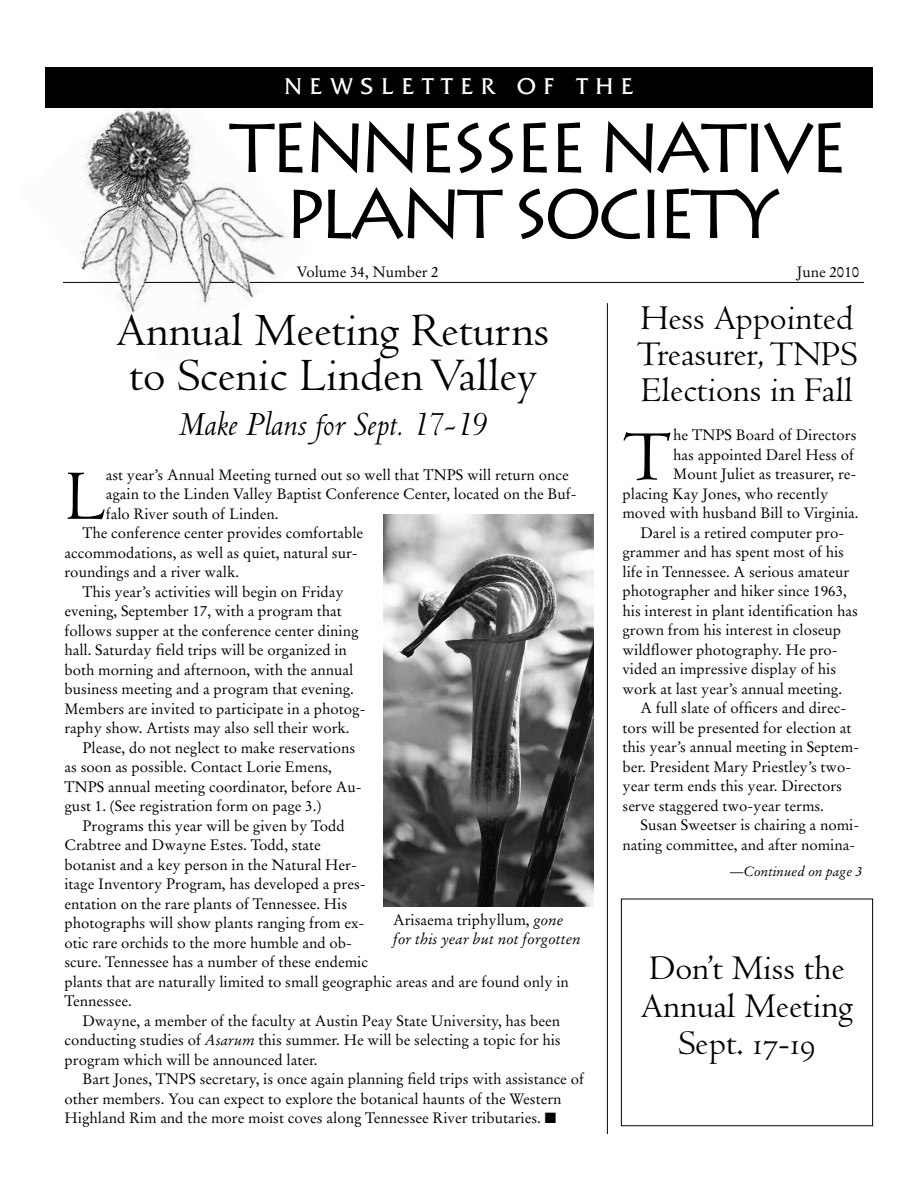
<style>
.page{position:relative;width:918px;height:1188px;background:#fff}
.page>*{position:absolute;margin:0;border:0;box-sizing:border-box;transform-origin:0 0}
.t1{font:73.5px "Centaur";color:#000}
.t2{font:69px/66px "Lithos";letter-spacing:-.075em;color:#000;text-align:center}
.t3{font:48px/45px "Centaur";color:#000}
.t4{font:36px/36px "Centaur";color:#000;text-align:justify}
.t5{font:italic 36px "Centaur";color:#000}
.t6{font:24px "Friz Quadrata";letter-spacing:.335em;color:#fff}
.t7{font:15px "Stempel Garamond";color:#000}
.t8{font:italic 15px/18.8px "Stempel Garamond";color:#000}
.t9{font:italic 13.5px "Stempel Garamond";color:#000}
.s1{font-style:italic}
.s2{font-style:normal}
.s3{font-family:"Centaur MT SC"}
</style>
<div class="page">
<img style="left:63px;top:108px;width:250px;height:205px">
<hr style="left:607px;top:303px;width:1px;height:831px;background:#000">
<div style="left:45px;top:67px;width:828px;height:41px;background:#000"></div>
<hr style="left:250px;top:282px;width:614px;height:1px;background:#000">
<svg style="left:210px;top:282px;width:24px;height:1px"></svg>
<hr style="left:145px;top:282px;width:55px;height:1px;background:#000">
<hr style="left:63px;top:282px;width:56px;height:1px;background:#000">
<div style="left:621px;top:899px;width:252px;height:227px;border:1px solid #000"></div>
<img style="left:384px;top:514px;width:210px;height:392px">
<h3 class="t6" style="left:284px;top:71px;width:351px">NEWSLETTER OF THE</h3>
<h2 class="t2" style="left:230px;top:115px;width:620px">TENNESSEE NATIVE<br>PLANT SOCIETY</h2>
<p class="t7" style="left:297px;top:266px;width:143px">Volume 34, Number 2</p>
<p class="t7" style="left:797px;top:266px;width:64px">June 2010</p>
<h3 class="t3" style="left:116px;top:313px;width:435px">Annual Meeting Returns to Scenic Linden Valley</h3>
<h3 class="t5" style="left:179px;top:411px;width:310px">Make Plans for Sept. 17-19</h3>
<h3 class="t4" style="left:637px;top:304px;width:222px">Hess Appointed Treasurer,TNPS Elections in Fall</h3>
<h1 class="t1" style="left:622px;top:430px;width:51px">T</h1>
<p class="t7" style="left:673px;top:429px;width:185px">he TNPS Board of Directors</p>
<p class="t7" style="left:673px;top:448px;width:182px">has appointed Darel Hess of</p>
<p class="t7" style="left:673px;top:468px;width:185px">Mount Juliet as treasurer, re-</p>
<p class="t7" style="left:622px;top:487px;width:207px">placing Kay Jones, who recently</p>
<p class="t7" style="left:622px;top:507px;width:238px">moved with husband Bill to Virginia.</p>
<p class="t7" style="left:640px;top:526px;width:205px">Darel is a retired computer pro-</p>
<p class="t7" style="left:622px;top:546px;width:223px">grammer and has spent most of his</p>
<p class="t7" style="left:622px;top:565px;width:228px">life in Tennessee. A serious amateur</p>
<p class="t7" style="left:623px;top:585px;width:226px">photographer and hiker since 1963,</p>
<p class="t7" style="left:622px;top:604px;width:237px">his interest in plant identification has</p>
<p class="t7" style="left:622px;top:624px;width:220px">grown from his interest in closeup</p>
<p class="t7" style="left:622px;top:643px;width:217px">wildflower photography. He pro-</p>
<p class="t7" style="left:622px;top:663px;width:215px">vided an impressive display of his</p>
<p class="t7" style="left:623px;top:682px;width:221px">work at last year’s annual meeting.</p>
<p class="t7" style="left:641px;top:702px;width:207px">A full slate of officers and direc-</p>
<p class="t7" style="left:623px;top:721px;width:231px">tors will be presented for election at</p>
<p class="t7" style="left:623px;top:741px;width:238px">this year’s annual meeting in Septem-</p>
<p class="t7" style="left:623px;top:760px;width:230px">ber. President Mary Priestley’s two-</p>
<p class="t7" style="left:623px;top:780px;width:221px">year term ends this year. Directors</p>
<p class="t7" style="left:623px;top:799px;width:203px">serve staggered two-year terms.</p>
<p class="t7" style="left:641px;top:819px;width:220px">Susan Sweetser is chairing a nomi-</p>
<p class="t7" style="left:623px;top:838px;width:234px">nating committee, and after nomina-</p>
<h1 class="t1" style="left:64px;top:469px;width:43px">L</h1>
<p class="t7" style="left:106px;top:468px;width:464px">ast year’s Annual Meeting turned out so well that TNPS will return once</p>
<p class="t7" style="left:106px;top:488px;width:472px">again to the Linden Valley Baptist Conference Center, located on the Buf-</p>
<p class="t7" style="left:106px;top:507px;width:174px">falo River south of Linden.</p>
<p class="t7" style="left:82px;top:527px;width:282px">The conference center provides comfortable</p>
<p class="t7" style="left:64px;top:546px;width:295px">accommodations, as well as quiet, natural sur-</p>
<p class="t7" style="left:64px;top:566px;width:176px">roundings and a river walk.</p>
<p class="t7" style="left:82px;top:585px;width:263px">This year’s activities will begin on Friday</p>
<p class="t7" style="left:64px;top:605px;width:279px">evening, September 17, with a program that</p>
<p class="t7" style="left:64px;top:624px;width:296px">follows supper at the conference center dining</p>
<p class="t7" style="left:64px;top:644px;width:284px">hall. Saturday field trips will be organized in</p>
<p class="t7" style="left:64px;top:663px;width:290px">both morning and afternoon, with the annual</p>
<p class="t7" style="left:64px;top:683px;width:291px">business meeting and a program that evening.</p>
<p class="t7" style="left:64px;top:702px;width:303px">Members are invited to participate in a photog-</p>
<p class="t7" style="left:64px;top:722px;width:287px">raphy show. Artists may also sell their work.</p>
<p class="t7" style="left:82px;top:741px;width:274px">Please, do not neglect to make reservations</p>
<p class="t7" style="left:64px;top:761px;width:269px">as soon as possible. Contact Lorie Emens,</p>
<p class="t7" style="left:64px;top:780px;width:299px">TNPS annual meeting coordinator, before Au-</p>
<p class="t7" style="left:64px;top:800px;width:259px">gust 1. (See registration form on page 3.)</p>
<p class="t7" style="left:82px;top:819px;width:264px">Programs this year will be given by Todd</p>
<p class="t7" style="left:64px;top:839px;width:258px">Crabtree and Dwayne Estes. Todd, state</p>
<p class="t7" style="left:64px;top:858px;width:294px">botanist and a key person in the Natural Her-</p>
<p class="t7" style="left:64px;top:878px;width:303px">itage Inventory Program, has developed a pres-</p>
<p class="t7" style="left:64px;top:897px;width:284px">entation on the rare plants of Tennessee. His</p>
<p class="t7" style="left:64px;top:917px;width:302px">photographs will show plants ranging from ex-</p>
<p class="t7" style="left:64px;top:936px;width:289px">otic rare orchids to the more humble and ob-</p>
<p class="t7" style="left:64px;top:956px;width:305px">scure. Tennessee has a number of these endemic</p>
<p class="t7" style="left:64px;top:975px;width:506px">plants that are naturally limited to small geographic areas and are found only in</p>
<p class="t7" style="left:64px;top:995px;width:69px">Tennessee.</p>
<p class="t7" style="left:82px;top:1014px;width:479px">Dwayne, a member of the faculty at Austin Peay State University, has been</p>
<p class="t7" style="left:64px;top:1034px;width:498px">conducting studies of <span class="s1">Asarum</span> this summer. He will be selecting a topic for his</p>
<p class="t7" style="left:65px;top:1053px;width:255px">program which will be announced later.</p>
<p class="t7" style="left:83px;top:1073px;width:503px">Bart Jones, TNPS secretary, is once again planning field trips with assistance of</p>
<p class="t7" style="left:64px;top:1092px;width:499px">other members. You can expect to explore the botanical haunts of the Western</p>
<p class="t7" style="left:65px;top:1112px;width:493px">Highland Rim and the more moist coves along Tennessee River tributaries. ■</p>
<p class="t9" style="left:730px;top:866px;width:134px">—Continued on page 3</p>
<p class="t8" style="left:393px;top:912px;width:189px"><span class="s2">Arisaema triphyllum,</span> gone for this year but not forgotten</p>
<h3 class="t4" style="left:641px;top:953px;width:214px;line-height:37.5px;text-align:center">Don’t Miss the<br>Annual Meeting<br>Sept. <span class="s3">17-19</span></h3>
</div>
